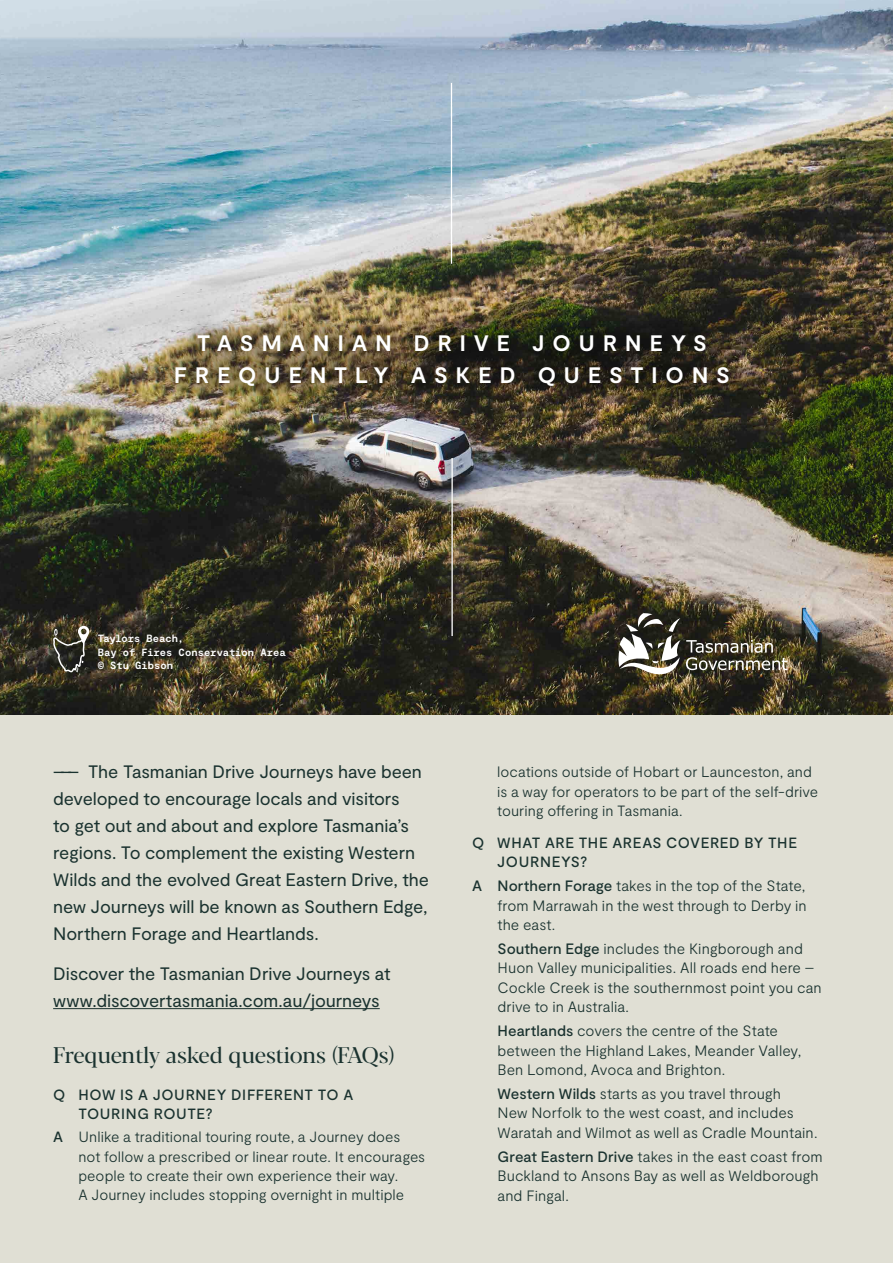
<style>
.page{position:relative;width:893px;height:1263px;background:#e0dfd4}
.page>*{position:absolute;margin:0;border:0;box-sizing:border-box;transform-origin:0 0}
.t1{font:22.5px "Blacker Display";letter-spacing:-.005em;color:#1a322f}
.t2{font:700 22.35px/31.5px "Moderat";letter-spacing:.355em;color:#fff;text-align:center}
.t3{font:18px/27px "Moderat";letter-spacing:-.005em;color:#1a322f}
.t4{font:300 15px/19.5px "Moderat";letter-spacing:.005em;color:#1a322f}
.t5{font:300 14.85px/19.4px "Moderat";letter-spacing:.005em;color:#1a322f}
.t6{font:500 14.85px/19.4px "Moderat";letter-spacing:.04em;color:#1a322f}
.t7{font:10.5px/13.5px "Moderat Mono Bold";letter-spacing:-.005em;color:#fff}
.s1{font-weight:500}
</style>
<div class="page">
<hr style="left:53px;top:1008px;width:327px;height:1px;background:#1a322f">
<img style="left:0;top:0;width:893px;height:714px">
<div style="left:153px;top:312px;width:598px;height:96px;background:#000;opacity:.37"></div>
<hr style="left:451px;top:83px;width:1px;height:181px;background:#fff">
<hr style="left:451px;top:458px;width:2px;height:178px;background:#fff">
<svg style="left:53px;top:626px;width:36px;height:46px;background:#525046"></svg>
<svg style="left:618px;top:613px;width:62px;height:61px;background:#75736b"></svg>
<img style="left:686px;top:640px;width:101px;height:30px">
<h2 class="t2" style="left:174px;top:329px;width:557px">TASMANIAN DRIVE JOURNEYS<br>FREQUENTLY ASKED QUESTIONS</h2>
<p class="t7" style="left:98px;top:632px;width:189px">Taylors Beach,<br>Bay of Fires Conservation Area © Stu Gibson</p>
<p class="t3" style="left:53px;top:759px;width:377px">––– The Tasmanian Drive Journeys have been developed to encourage locals and visitors<br>to get out and about and explore Tasmania’s regions. To complement the existing Western Wilds and the evolved Great Eastern Drive, the new Journeys will be known as Southern Edge, Northern Forage and Heartlands.</p>
<p class="t3" style="left:53px;top:960px;width:339px">Discover the Tasmanian Drive Journeys at www.discovertasmania.com.au/journeys</p>
<h1 class="t1" style="left:53px;top:1041px;width:343px">Frequently asked questions (FAQs)</h1>
<p class="t6" style="left:78px;top:1085px;width:276px;text-indent:-25px">Q HOW IS A JOURNEY DIFFERENT TO A<br>TOURING ROUTE?</p>
<p class="t5" style="left:78px;top:1128px;width:348px;text-indent:-25px"><span class="s1">A</span> Unlike a traditional touring route, a Journey does not follow a prescribed or linear route. It encourages people to create their own experience their way.<br>A Journey includes stopping overnight in multiple</p>
<p class="t5" style="left:497px;top:763px;width:322px">locations outside of Hobart or Launceston, and is a way for operators to be part of the self-drive touring offering in Tasmania.</p>
<p class="t6" style="left:497px;top:834px;width:301px;text-indent:-25px">Q WHAT ARE THE AREAS COVERED BY THE<br>JOURNEYS?</p>
<p class="t4" style="left:497px;top:876px;width:311px;text-align:justify;text-indent:-26px"><span class="s1">A Northern Forage</span> takes in the top of the State, from Marrawah in the west through to Derby in the east.</p>
<p class="t4" style="left:497px;top:939px;width:326px"><span class="s1">Southern Edge</span> includes the Kingborough and Huon Valley municipalities. All roads end here – Cockle Creek is the southernmost point you can drive to in Australia.</p>
<p class="t4" style="left:497px;top:1021px;width:305px"><span class="s1">Heartlands</span> covers the centre of the State between the Highland Lakes, Meander Valley,<br>Ben Lomond, Avoca and Brighton.</p>
<p class="t4" style="left:497px;top:1084px;width:321px"><span class="s1">Western Wilds</span> starts as you travel through<br>New Norfolk to the west coast, and includes<br>Waratah and Wilmot as well as Cradle Mountain.</p>
<p class="t4" style="left:497px;top:1147px;width:327px"><span class="s1">Great Eastern Drive</span> takes in the east coast from<br>Buckland to Ansons Bay as well as Weldborough and Fingal.</p>
</div>
